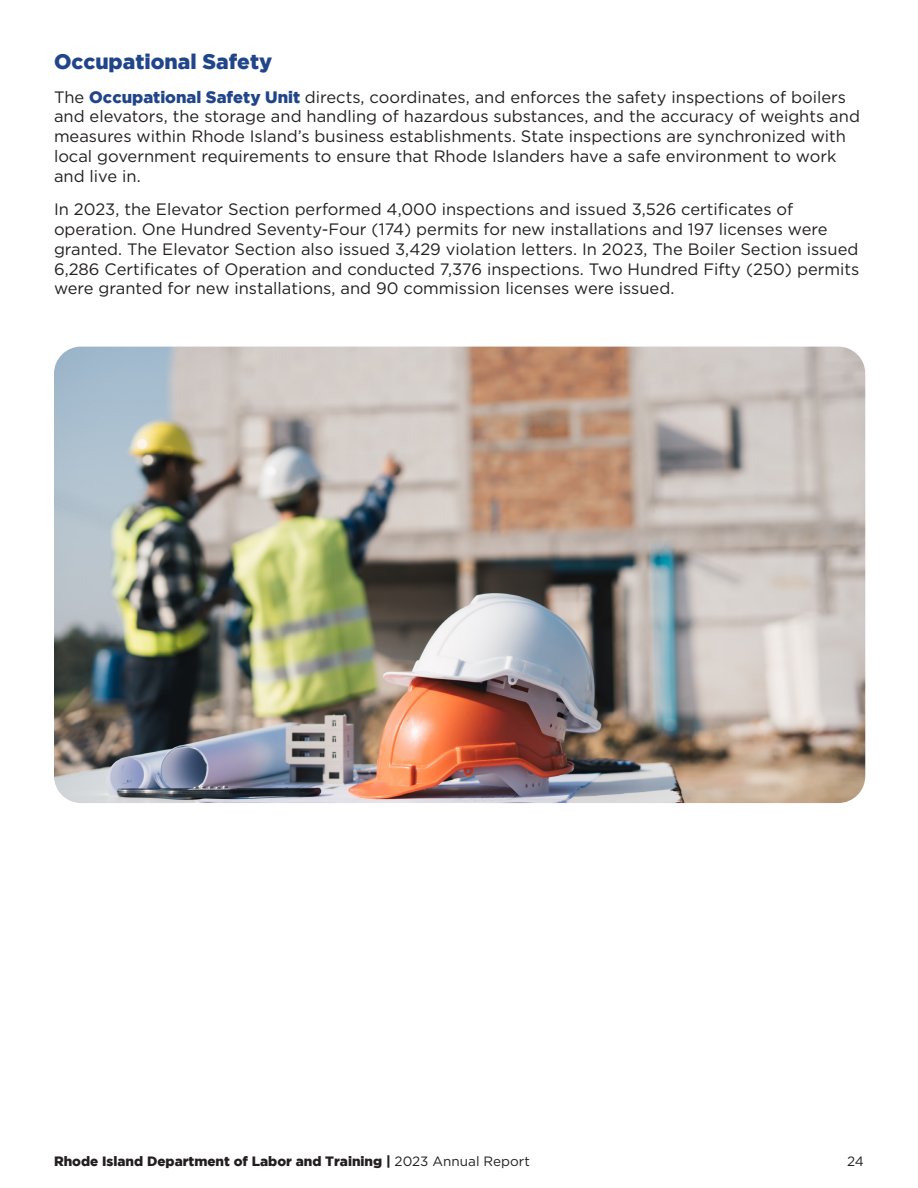
<style>
.page{position:relative;width:918px;height:1188px;background:#fff}
.page>*{position:absolute;margin:0;border:0;box-sizing:border-box;transform-origin:0 0}
.Sub_Sub-Headings{font:900 21px "Gotham";color:#21458a}
.Body{font:16.5px/19.8px "Gotham";color:#231f20}
.t1{font:900 13.5px "Gotham";color:#231f20}
.t2{font:13.5px "Gotham";color:#231f20}
.s1{font-weight:900;color:#21458a}
.s2{font-weight:400}
</style>
<div class="page">
<img style="left:54px;top:347px;width:811px;height:456px">
<p class="Sub_Sub-Headings" style="left:54px;top:50px;width:220px">Occupational Safety</p>
<p class="Body" style="left:54px;top:87px;width:807px">The <span class="s1">Occupational Safety Unit</span> directs, coordinates, and enforces the safety inspections of boilers and elevators, the storage and handling of hazardous substances, and the accuracy of weights and measures within Rhode Island’s business establishments. State inspections are synchronized with local government requirements to ensure that Rhode Islanders have a safe environment to work and live in.</p>
<p class="Body" style="left:54px;top:199px;width:807px">In 2023, the Elevator Section performed 4,000 inspections and issued 3,526 certificates of operation. One Hundred Seventy-Four (174) permits for new installations and 197 licenses were granted. The Elevator Section also issued 3,429 violation letters. In 2023, The Boiler Section issued 6,286 Certificates of Operation and conducted 7,376 inspections. Two Hundred Fifty (250) permits were granted for new installations, and 90 commission licenses were issued.</p>
<p class="t1" style="left:54px;top:1154px;width:477px">Rhode Island Department of Labor and Training | <span class="s2">2023 Annual Report</span></p>
<p class="t2" style="left:847px;top:1153px;width:18px">24</p>
</div>
